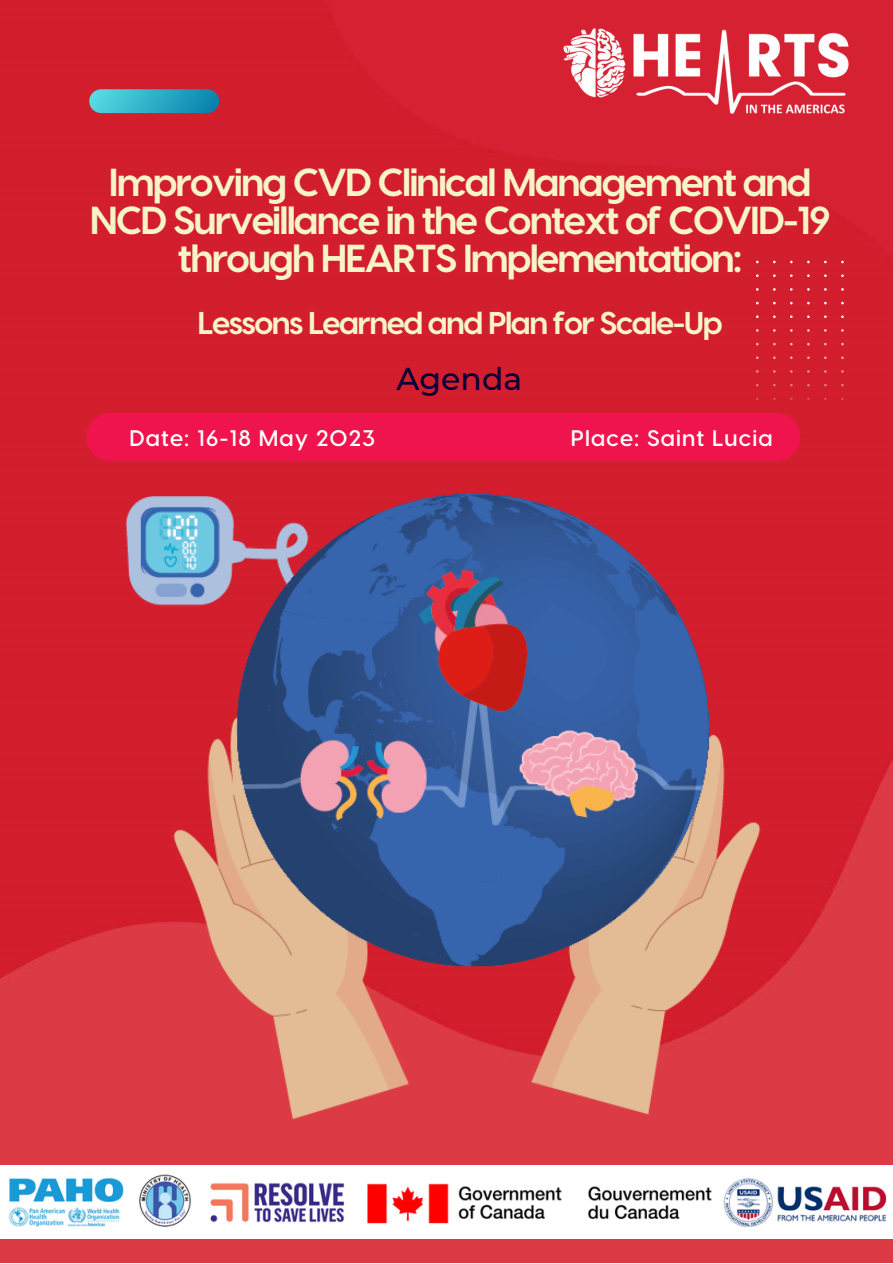
<style>
.page{position:relative;width:893px;height:1264px;background:#fff}
.page>*{position:absolute;margin:0;border:0;box-sizing:border-box;transform-origin:0 0}
.t1{font:700 39px/38.2px "Visby CF";letter-spacing:-.05em;color:#f6f4c8;text-align:center}
.t2{font:700 31.5px "Visby CF";letter-spacing:-.05em;color:#f6f4c8}
.t3{font:500 31.5px "Montserrat";color:#06003a}
.t4{font:600 22.5px "Visby CF";letter-spacing:.05em;color:#fff}
</style>
<div class="page">
<img style="left:0;top:0;width:892px;height:1262px">
<svg style="left:86px;top:413px;width:714px;height:48px;background:#ea1547"></svg>
<div style="left:89px;top:89px;width:130px;height:24px;background:linear-gradient(to right,#57dbe2,#0881ab);border-radius:12px"></div>
<img style="left:552px;top:8px;width:310px;height:125px">
<img style="left:108px;top:414px;width:669px;height:825px">
<img style="left:0;top:1165px;width:892px;height:73px">
<p class="t1" style="left:90px;top:160px;width:742px">Improving CVD Clinical Management and<br>NCD Surveillance in the Context of COVID-19 through HEARTS Implementation:</p>
<p class="t2" style="left:197px;top:302px;width:526px">Lessons Learned and Plan for Scale-Up</p>
<p class="t3" style="left:396px;top:359px;width:127px">Agenda</p>
<p class="t4" style="left:129px;top:423px;width:247px">Date: 16-18 May 2023</p>
<p class="t4" style="left:571px;top:423px;width:203px">Place: Saint Lucia</p>
</div>
